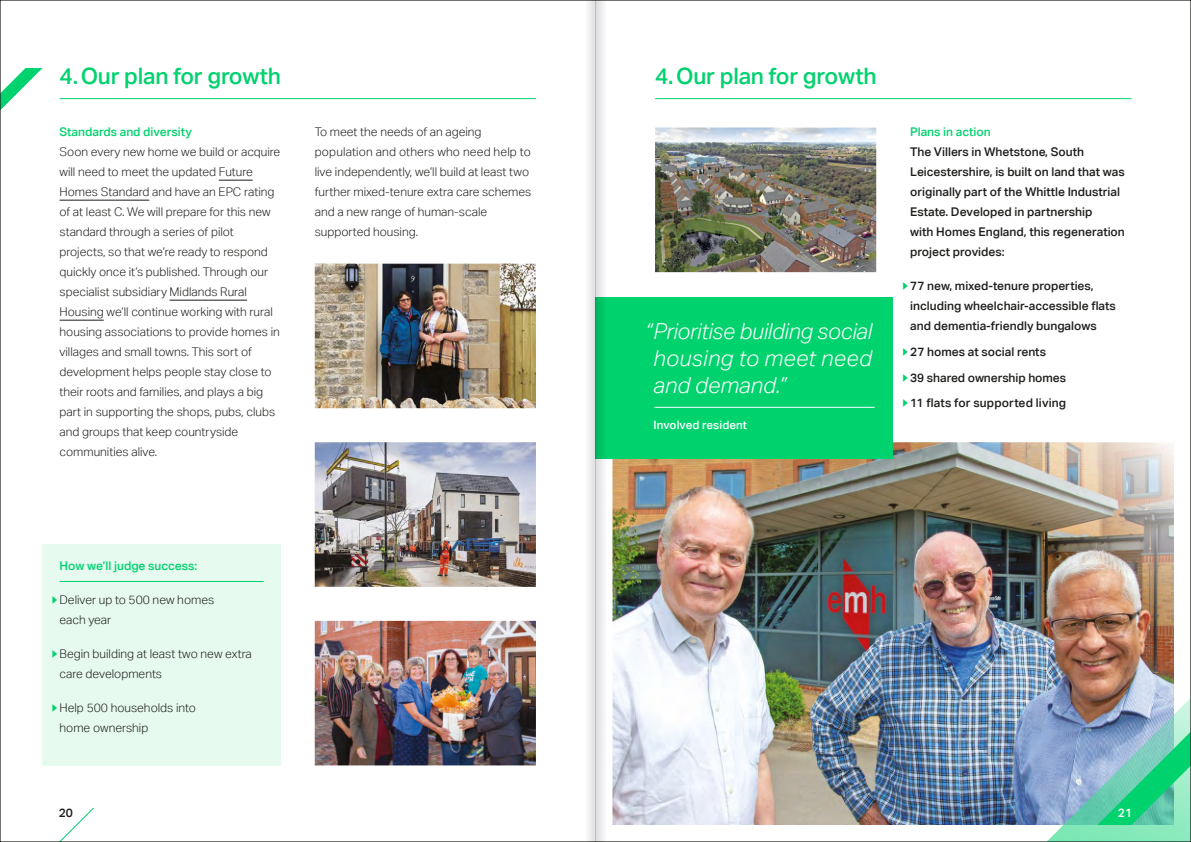
<style>
.page{position:relative;width:1191px;height:842px;background:#fff}
.page>*{position:absolute;margin:0;border:0;box-sizing:border-box;transform-origin:0 0}
.t1{font:500 22.6px "Aktiv Grotesk";letter-spacing:-.01em;color:#00d26e}
.t2{font:italic 300 22px/27px "Aktiv Grotesk";letter-spacing:-.005em;color:#fff;text-align:justify}
.t3{font:300 12px/20px "Aktiv Grotesk";color:#1d1d1b}
.t4{font:500 12px/20px "Aktiv Grotesk";color:#1d1d1b}
.t5{font:500 12px "Aktiv Grotesk";color:#00d26e}
.t6{font:500 12px "Aktiv Grotesk";color:#fff}
.t7{font:500 11.5px "Aktiv Grotesk";letter-spacing:.005em;color:#fff}
</style>
<div class="page">
<img style="left:618px;top:442px;width:556px;height:383px">
<hr style="left:655px;top:98px;width:476px;height:1px;background:#00d26e">
<hr style="left:60px;top:98px;width:476px;height:1px;background:#00d26e">
<svg style="left:1020px;top:689px;width:169px;height:151px"></svg>
<hr style="left:219px;top:180px;width:34px;height:1px;background:#1d1d1b">
<hr style="left:60px;top:200px;width:89px;height:1px;background:#1d1d1b">
<hr style="left:169px;top:300px;width:78px;height:1px;background:#1d1d1b">
<hr style="left:60px;top:320px;width:44px;height:1px;background:#1d1d1b">
<svg style="left:2px;top:68px;width:41px;height:41px"></svg>
<div style="left:43px;top:544px;width:238px;height:221px;background:#e6faf0"></div>
<hr style="left:60px;top:581px;width:204px;height:1px;background:#00d26e">
<div style="left:595px;top:298px;width:298px;height:161px;background:#00d26e"></div>
<hr style="left:654px;top:407px;width:220px;height:1px;background:#fff">
<img style="left:655px;top:128px;width:221px;height:144px">
<img style="left:315px;top:621px;width:221px;height:144px">
<img style="left:315px;top:264px;width:221px;height:144px">
<img style="left:315px;top:442px;width:221px;height:145px">
<svg style="left:61px;top:807px;width:33px;height:33px"></svg>
<svg style="left:595px;top:0;width:23px;height:842px"></svg>
<div style="left:573px;top:0;width:22px;height:842px;background:linear-gradient(to right,#fff,#ebe9eb)"></div>
<h1 class="t1" style="left:60px;top:63px;width:223px">4. Our plan for growth</h1>
<h1 class="t1" style="left:655px;top:63px;width:223px">4. Our plan for growth</h1>
<p class="t5" style="left:60px;top:125px;width:134px">Standards and diversity</p>
<p class="t3" style="left:60px;top:142px;width:222px">Soon every new home we build or acquire will need to meet the updated Future Homes Standard and have an EPC rating of at least C. We will prepare for this new standard through a series of pilot projects, so that we’re ready to respond quickly once it’s published. Through our specialist subsidiary Midlands Rural Housing we’ll continue working with rural housing associations to provide homes in villages and small towns. This sort of development helps people stay close to their roots and families, and plays a big part in supporting the shops, pubs, clubs and groups that keep countryside communities alive.</p>
<p class="t3" style="left:315px;top:122px;width:218px">To meet the needs of an ageing population and others who need help to live independently, we’ll build at least two further mixed-tenure extra care schemes and a new range of human-scale supported housing.</p>
<h2 class="t2" style="left:653px;top:318px;width:220px;text-indent:-9px">“Prioritise building social housing to meet need and demand.”</h2>
<p class="t7" style="left:653px;top:418px;width:95px">Involved resident</p>
<p class="t5" style="left:910px;top:125px;width:82px">Plans in action</p>
<p class="t4" style="left:910px;top:142px;width:216px">The Villers in Whetstone, South Leicestershire, is built on land that was originally part of the Whittle Industrial Estate. Developed in partnership<br>with Homes England, this regeneration project provides:</p>
<p class="t4" style="left:910px;top:276px;width:207px">77 new, mixed-tenure properties, including wheelchair-accessible flats and dementia-friendly bungalows</p>
<p class="t4" style="left:910px;top:339px;width:157px;line-height:25.7px">27 homes at social rents<br>39 shared ownership homes<br>11 flats for supported living</p>
<p class="t5" style="left:60px;top:558px;width:139px">How we’ll judge success:</p>
<p class="t3" style="left:60px;top:590px;width:156px">Deliver up to 500 new homes each year</p>
<p class="t3" style="left:60px;top:644px;width:194px">Begin building at least two new extra care developments</p>
<p class="t3" style="left:60px;top:698px;width:138px">Help 500 households into home ownership</p>
<p class="t4" style="left:59px;top:802px;width:16px">20</p>
<p class="t6" style="left:1118px;top:805px;width:16px">21</p>
</div>
